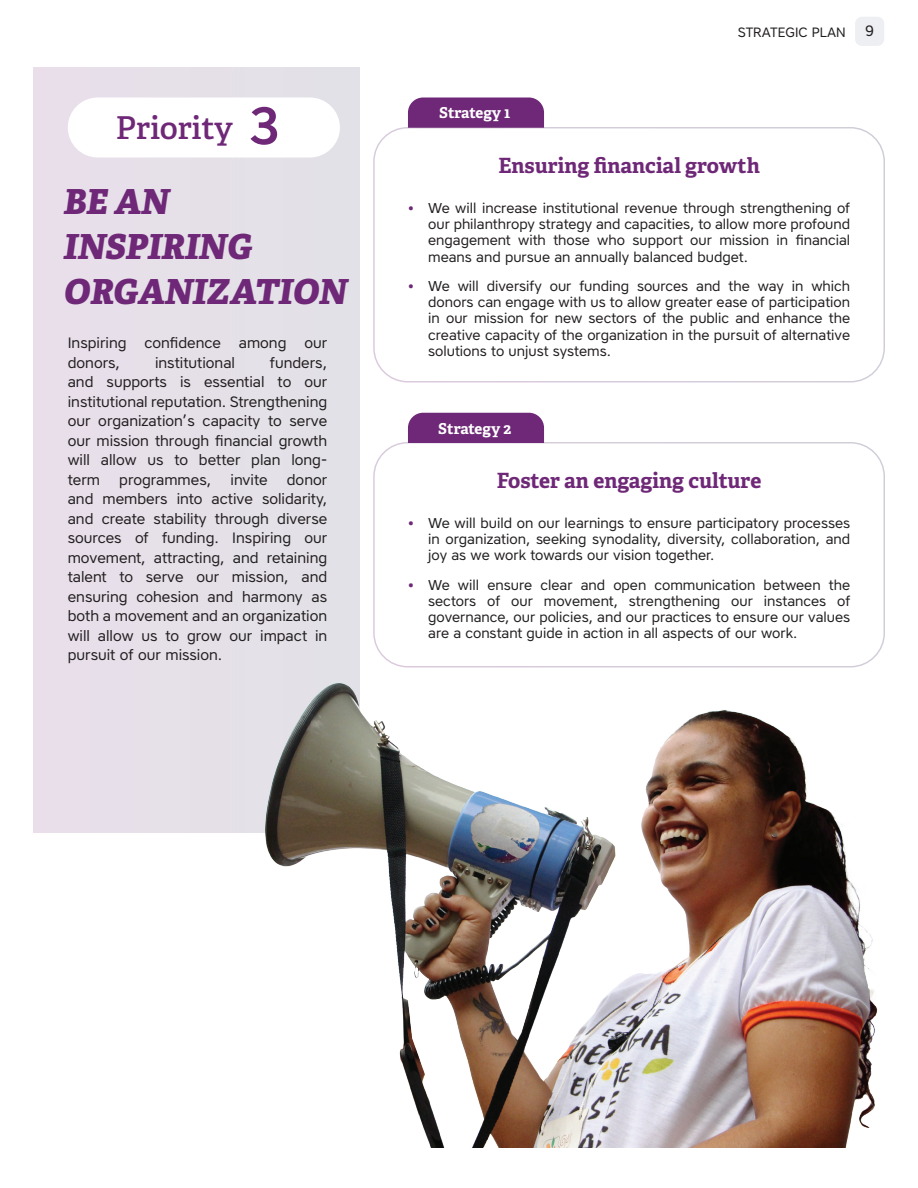
<style>
.page{position:relative;width:918px;height:1188px;background:#fff}
.page>*{position:absolute;margin:0;border:0;box-sizing:border-box;transform-origin:0 0}
.Sous-titre{font:500 52.5px "Core Sans A55";color:#6e2877}
.Sous-titre-2{font:italic 800 34.5px/45px "Adelle";letter-spacing:.005em;color:#6e2877}
.Sous-titre-3{font:600 31.5px "Adelle";color:#6e2877}
.t1{font:700 21px "Adelle";color:#6e2877}
.Texte{font:15px/19.5px "Core Sans A45";color:#231f20;text-align:justify}
.t2{font:700 15px "Adelle";letter-spacing:-.005em;color:#fff}
.t3{font:14.25px/16.2px "Core Sans A45";color:#231f20;text-align:justify}
.t4{font:13.5px "Core Sans A45";color:#231f20}
.s1{font-family:"Core Sans A65";font-weight:700;color:#6e2877}
</style>
<div class="page">
<div style="left:373px;top:127px;width:512px;height:256px;border:2px solid #fff;border-radius:34px"></div>
<div style="left:373px;top:442px;width:512px;height:226px;border:2px solid #fff;border-radius:34px"></div>
<div style="left:34px;top:68px;width:326px;height:764px;background:#e6e0e9"></div>
<img style="left:204px;top:683px;width:674px;height:465px">
<div style="left:855px;top:17px;width:29px;height:29px;background:#eeeff2;border-radius:7px"></div>
<div style="left:408px;top:98px;width:136px;height:30px;background:#6e2877"></div>
<div style="left:408px;top:413px;width:136px;height:30px;background:#6e2877"></div>
<div style="left:68px;top:98px;width:272px;height:60px;background:#fff;border-radius:30px"></div>
<p class="Sous-titre-3" style="left:116px;top:109px;width:119px">Priority</p>
<p class="Sous-titre" style="left:248px;top:91px;width:34px">3</p>
<p class="Sous-titre-2" style="left:64px;top:179px;width:285px">BE AN<br>INSPIRING<br>ORGANIZATION</p>
<p class="Texte" style="left:68px;top:333px;width:261px">Inspiring confidence among our donors,</p>
<p class="Texte" style="left:155px;top:353px;width:82px">institutional</p>
<p class="Texte" style="left:68px;top:353px;width:261px;text-indent:202px">funders, and supports is essential to our institutional reputation. Strengthening our organization’s capacity to serve our mission through financial growth will allow us to better plan long&shy;term</p>
<p class="Texte" style="left:119px;top:470px;width:94px">programmes,</p>
<p class="Texte" style="left:231px;top:470px;width:39px">invite</p>
<p class="Texte" style="left:68px;top:470px;width:261px;text-indent:219px">donor and members into active solidarity, and create stability through diverse sources of funding. Inspiring our movement, attracting, and retaining talent to serve our mission, and ensuring cohesion and harmony as both a movement and an organization will allow us to grow our impact in pursuit of our mission.</p>
<p class="t2" style="left:439px;top:103px;width:73px">Strategy 1</p>
<p class="t4" style="left:738px;top:23px;width:109px">STRATEGIC PLAN</p>
<p class="Texte" style="left:865px;top:21px;width:10px">9</p>
<p class="t1" style="left:498px;top:152px;width:263px">Ensuring financial growth</p>
<p class="t3" style="left:428px;top:200px;width:423px;text-indent:-20px"><span class="s1">•</span> We will increase institutional revenue through strengthening of our philanthropy strategy and capacities, to allow more profound engagement with those who support our mission in financial means and pursue an annually balanced budget.</p>
<p class="t3" style="left:428px;top:278px;width:424px;text-indent:-20px"><span class="s1">•</span> We will diversify our funding sources and the way in which donors can engage with us to allow greater ease of participation in our mission for new sectors of the public and enhance the creative capacity of the organization in the pursuit of alternative solutions to unjust systems.</p>
<p class="t2" style="left:438px;top:419px;width:74px">Strategy 2</p>
<p class="t1" style="left:497px;top:467px;width:266px">Foster an engaging culture</p>
<p class="t3" style="left:428px;top:515px;width:423px;text-indent:-20px"><span class="s1">•</span> We will build on our learnings to ensure participatory processes in organization, seeking synodality, diversity, collaboration, and joy as we work towards our vision together.</p>
<p class="t3" style="left:428px;top:577px;width:424px;text-indent:-20px"><span class="s1">•</span> We will ensure clear and open communication between the sectors of our movement, strengthening our instances of governance, our policies, and our practices to ensure our values are a constant guide in action in all aspects of our work.</p>
</div>
